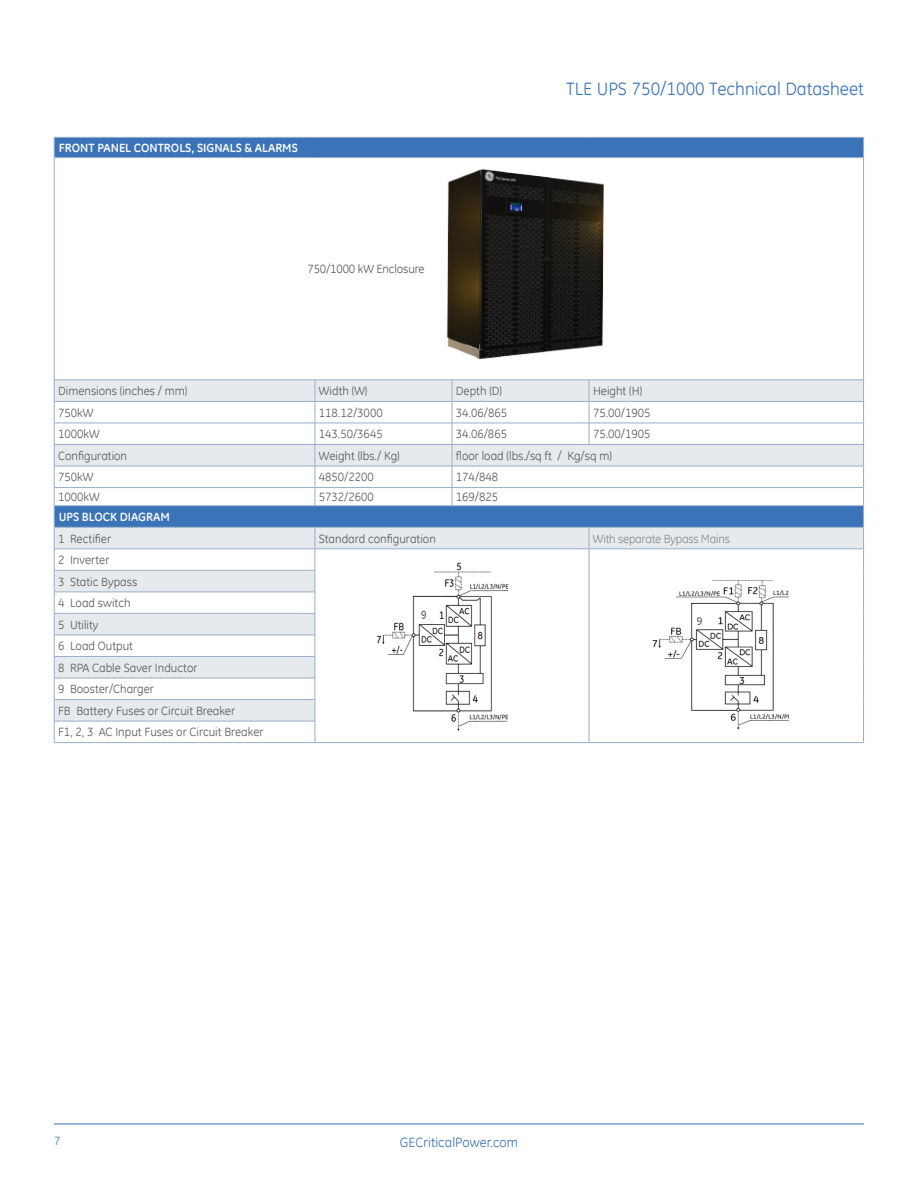
<style>
.page{position:relative;width:918px;height:1188px;background:#fff}
.page>*{position:absolute;margin:0;border:0;box-sizing:border-box;transform-origin:0 0}
.t1{font:18px "GE Inspira";color:#3b73b9}
.t2{font:13.5px "GE Inspira";letter-spacing:.005em;color:#3b73b9}
.t3{font:12px/21.6px "GE Inspira";color:#58595b}
.t4{font:700 12px "GE Inspira";color:#fff}
.t5{font:12px "GE Inspira";letter-spacing:-.02em;color:#888a8d}
.t6{font:12px "GE Inspira";color:#3b73b9}
</style>
<div class="page">
<hr style="left:54px;top:1124px;width:810px;height:1px;background:#3b73b9">
<div style="left:55px;top:138px;width:808px;height:19px;background:#3b73b9"></div>
<hr style="left:54px;top:137px;width:261px;height:1px;background:#98aecb">
<svg style="left:54px;top:138px;width:1px;height:19px"></svg>
<hr style="left:315px;top:137px;width:137px;height:1px;background:#98aecb">
<hr style="left:452px;top:137px;width:137px;height:1px;background:#98aecb">
<hr style="left:589px;top:137px;width:275px;height:1px;background:#98aecb">
<svg style="left:863px;top:138px;width:1px;height:19px"></svg>
<hr style="left:54px;top:157px;width:261px;height:1px;background:#98aecb">
<hr style="left:54px;top:158px;width:1px;height:222px;background:#98aecb">
<hr style="left:315px;top:157px;width:137px;height:1px;background:#98aecb">
<hr style="left:452px;top:157px;width:137px;height:1px;background:#98aecb">
<hr style="left:589px;top:157px;width:275px;height:1px;background:#98aecb">
<hr style="left:863px;top:158px;width:1px;height:222px;background:#98aecb">
<svg style="left:54px;top:380px;width:810px;height:362px"></svg>
<hr style="left:54px;top:742px;width:261px;height:1px;background:#98aecb">
<hr style="left:315px;top:742px;width:137px;height:1px;background:#98aecb">
<hr style="left:452px;top:742px;width:137px;height:1px;background:#98aecb">
<hr style="left:589px;top:742px;width:275px;height:1px;background:#98aecb">
<img style="left:375px;top:562px;width:138px;height:170px">
<img style="left:652px;top:580px;width:136px;height:151px">
<img style="left:447px;top:168px;width:157px;height:192px">
<p class="t4" style="left:59px;top:140px;width:15px">FRONT</p>
<p class="t4" style="left:97px;top:140px;width:14px">PANEL</p>
<p class="t4" style="left:134px;top:140px;width:16px">CONTROLS</p>
<p class="t4" style="left:191px;top:140px;width:19px">, SIGNALS</p>
<p class="t4" style="left:245px;top:140px;width:26px">&amp; ALARMS</p>
<p class="t3" style="left:307px;top:258px;width:119px">750/1000 kW Enclosure</p>
<h1 class="t1" style="left:566px;top:77px;width:299px">TLE UPS 750/1000 Technical Datasheet</h1>
<p class="t3" style="left:58px;top:380px;width:131px">Dimensions (inches / mm)</p>
<p class="t3" style="left:319px;top:380px;width:50px">Width (W)</p>
<p class="t3" style="left:456px;top:380px;width:48px">Depth (D)</p>
<p class="t3" style="left:593px;top:380px;width:51px">Height (H)</p>
<p class="t3" style="left:58px;top:401px;width:37px">750kW</p>
<p class="t3" style="left:319px;top:401px;width:65px">118.12/3000</p>
<p class="t3" style="left:456px;top:401px;width:53px">34.06/865</p>
<p class="t3" style="left:593px;top:401px;width:59px">75.00/1905</p>
<p class="t3" style="left:58px;top:423px;width:43px">1000kW</p>
<p class="t3" style="left:319px;top:423px;width:65px">143.50/3645</p>
<p class="t3" style="left:456px;top:423px;width:53px">34.06/865</p>
<p class="t3" style="left:593px;top:423px;width:59px">75.00/1905</p>
<p class="t3" style="left:58px;top:445px;width:71px">Configuration</p>
<p class="t3" style="left:319px;top:445px;width:82px">Weight (lbs./ Kg)</p>
<p class="t3" style="left:456px;top:445px;width:157px">floor load (lbs./sq ft / Kg/sq m)</p>
<p class="t3" style="left:58px;top:466px;width:37px">750kW</p>
<p class="t3" style="left:319px;top:466px;width:57px">4850/2200</p>
<p class="t3" style="left:456px;top:466px;width:44px">174/848</p>
<p class="t3" style="left:58px;top:486px;width:43px">1000kW</p>
<p class="t3" style="left:319px;top:486px;width:57px">5732/2600</p>
<p class="t3" style="left:456px;top:486px;width:44px">169/825</p>
<p class="t4" style="left:59px;top:509px;width:77px">UPS BLOCK DIAGRAM</p>
<p class="t3" style="left:58px;top:527px;width:55px">1 Rectifier</p>
<p class="t3" style="left:319px;top:527px;width:119px">Standard configuration</p>
<p class="t5" style="left:593px;top:531px;width:139px">With separate Bypass Mains</p>
<p class="t3" style="left:58px;top:549px;width:207px">2 Inverter<br>3 Static Bypass<br>4 Load switch<br>5 Utility<br>6 Load Output<br>8 RPA Cable Saver Inductor<br>9 Booster/Charger<br>FB Battery Fuses or Circuit Breaker<br>F1, 2, 3 AC Input Fuses or Circuit Breaker</p>
<p class="t6" style="left:54px;top:1133px;width:8px">7</p>
<p class="t2" style="left:400px;top:1134px;width:120px">GECriticalPower.com</p>
</div>
